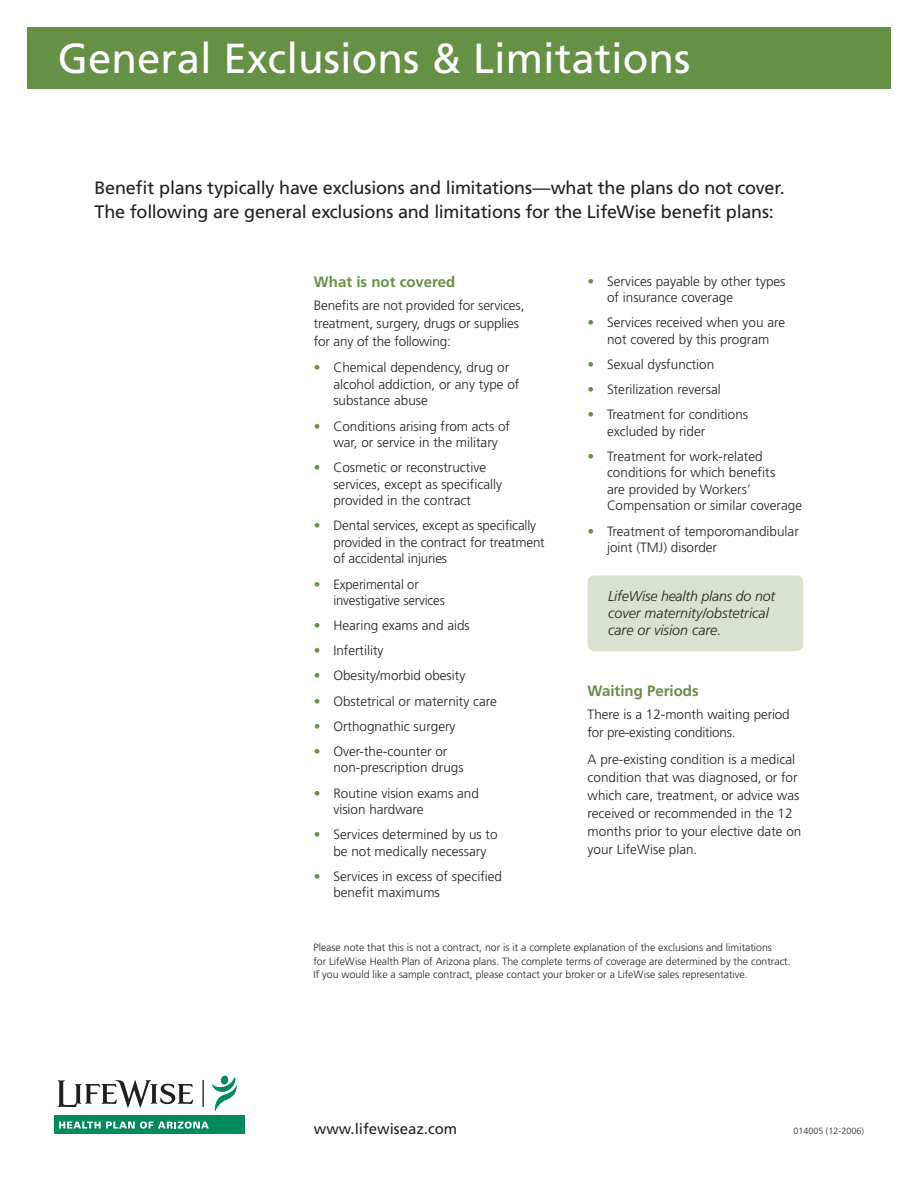
<style>
.page{position:relative;width:918px;height:1188px;background:#fff}
.page>*{position:absolute;margin:0;border:0;box-sizing:border-box;transform-origin:0 0}
.t1{font:42px "Frutiger LT Std";color:#fff}
.t2{font:18px/24px "Frutiger LT Std";letter-spacing:-.015em;color:#231f20}
.t3{font:700 15px "Frutiger LT Std";color:#669046}
.t4{font:15px "Frutiger LT Std";color:#231f20}
.t5{font:italic 300 14.25px/17.1px "Frutiger LT Std";color:#231f20}
.t6{font:300 13.5px/16.5px "Frutiger LT Std";color:#231f20}
.t7{font:300 10.5px/13.5px "Frutiger LT Std";color:#231f20}
.t8{font:300 9px "Frutiger LT Std";color:#231f20}
.s1{color:#669046}
</style>
<div class="page">
<div style="left:588px;top:576px;width:215px;height:75px;background:#d8e2cf;border-radius:6px"></div>
<div style="left:54px;top:1116px;width:190px;height:18px;background:#008a5e"></div>
<svg style="left:59px;top:1121px;width:150px;height:8px"></svg>
<svg style="left:203px;top:1080px;width:1px;height:27px"></svg>
<svg style="left:58px;top:1080px;width:135px;height:28px"></svg>
<svg style="left:212px;top:1075px;width:25px;height:36px"></svg>
<div style="left:27px;top:27px;width:864px;height:62px;background:#669046"></div>
<h1 class="t1" style="left:58px;top:34px;width:634px">General Exclusions &amp; Limitations</h1>
<h2 class="t2" style="left:94px;top:176px;width:692px">Benefit plans typically have exclusions and limitations—what the plans do not cover.<br>The following are general exclusions and limitations for the LifeWise benefit plans:</h2>
<p class="t3" style="left:314px;top:273px;width:143px">What is not covered</p>
<p class="t6" style="left:314px;top:297px;width:212px;line-height:18px">Benefits are not provided for services, treatment, surgery, drugs or supplies for any of the following:</p>
<p class="t6" style="left:333px;top:360px;width:188px;text-indent:-19px"><span class="s1">•</span> Chemical dependency, drug or alcohol addiction, or any type of substance abuse</p>
<p class="t6" style="left:314px;top:418px;width:198px;text-align:center"><span class="s1">•</span> Conditions arising from acts of war, or service in the military</p>
<p class="t6" style="left:333px;top:460px;width:170px;text-indent:-20px"><span class="s1">•</span> Cosmetic or reconstructive services, except as specifically provided in the contract</p>
<p class="t6" style="left:333px;top:518px;width:213px;text-indent:-20px"><span class="s1">•</span> Dental services, except as specifically provided in the contract for treatment of accidental injuries</p>
<p class="t6" style="left:333px;top:576px;width:113px;text-indent:-20px"><span class="s1">•</span> Experimental or investigative services</p>
<p class="t6" style="left:314px;top:617px;width:158px"><span class="s1">•</span> Hearing exams and aids</p>
<p class="t6" style="left:314px;top:643px;width:71px"><span class="s1">•</span> Infertility</p>
<p class="t6" style="left:314px;top:668px;width:153px"><span class="s1">•</span> Obesity/morbid obesity</p>
<p class="t6" style="left:314px;top:693px;width:184px"><span class="s1">•</span> Obstetrical or maternity care</p>
<p class="t6" style="left:314px;top:718px;width:143px"><span class="s1">•</span> Orthognathic surgery</p>
<p class="t6" style="left:333px;top:743px;width:132px;text-indent:-20px"><span class="s1">•</span> Over-the-counter or non-prescription drugs</p>
<p class="t6" style="left:333px;top:785px;width:147px;text-indent:-20px"><span class="s1">•</span> Routine vision exams and vision hardware</p>
<p class="t6" style="left:333px;top:826px;width:166px;text-indent:-20px"><span class="s1">•</span> Services determined by us to be not medically necessary</p>
<p class="t6" style="left:333px;top:868px;width:170px;text-indent:-20px"><span class="s1">•</span> Services in excess of specified benefit maximums</p>
<p class="t6" style="left:607px;top:273px;width:180px;text-indent:-20px"><span class="s1">•</span> Services payable by other types of insurance coverage</p>
<p class="t6" style="left:588px;top:315px;width:199px;text-align:center"><span class="s1">•</span> Services received when you are not covered by this program</p>
<p class="t6" style="left:588px;top:356px;width:128px"><span class="s1">•</span> Sexual dysfunction</p>
<p class="t6" style="left:588px;top:381px;width:135px"><span class="s1">•</span> Sterilization reversal</p>
<p class="t6" style="left:607px;top:407px;width:143px;text-indent:-20px"><span class="s1">•</span> Treatment for conditions excluded by rider</p>
<p class="t6" style="left:607px;top:448px;width:197px;text-indent:-20px"><span class="s1">•</span> Treatment for work-related conditions for which benefits<br>are provided by Workers’<br>Compensation or similar coverage</p>
<p class="t6" style="left:607px;top:523px;width:193px;text-indent:-20px"><span class="s1">•</span> Treatment of temporomandibular joint (TMJ) disorder</p>
<p class="t5" style="left:608px;top:587px;width:169px">LifeWise health plans do not cover maternity/obstetrical care or vision care.</p>
<p class="t3" style="left:588px;top:682px;width:113px">Waiting Periods</p>
<p class="t6" style="left:588px;top:706px;width:204px;line-height:18px">There is a 12-month waiting period for pre-existing conditions.</p>
<p class="t6" style="left:588px;top:750px;width:215px;line-height:18px">A pre-existing condition is a medical condition that was diagnosed, or for which care, treatment, or advice was received or recommended in the 12 months prior to your elective date on your LifeWise plan.</p>
<p class="t7" style="left:314px;top:941px;width:479px">Please note that this is not a contract, nor is it a complete explanation of the exclusions and limitations<br>for LifeWise Health Plan of Arizona plans. The complete terms of coverage are determined by the contract.<br>If you would like a sample contract, please contact your broker or a LifeWise sales representative.</p>
<p class="t4" style="left:314px;top:1120px;width:145px">www.lifewiseaz.com</p>
<p class="t8" style="left:793px;top:1126px;width:72px">014005 (12-2006)</p>
</div>
